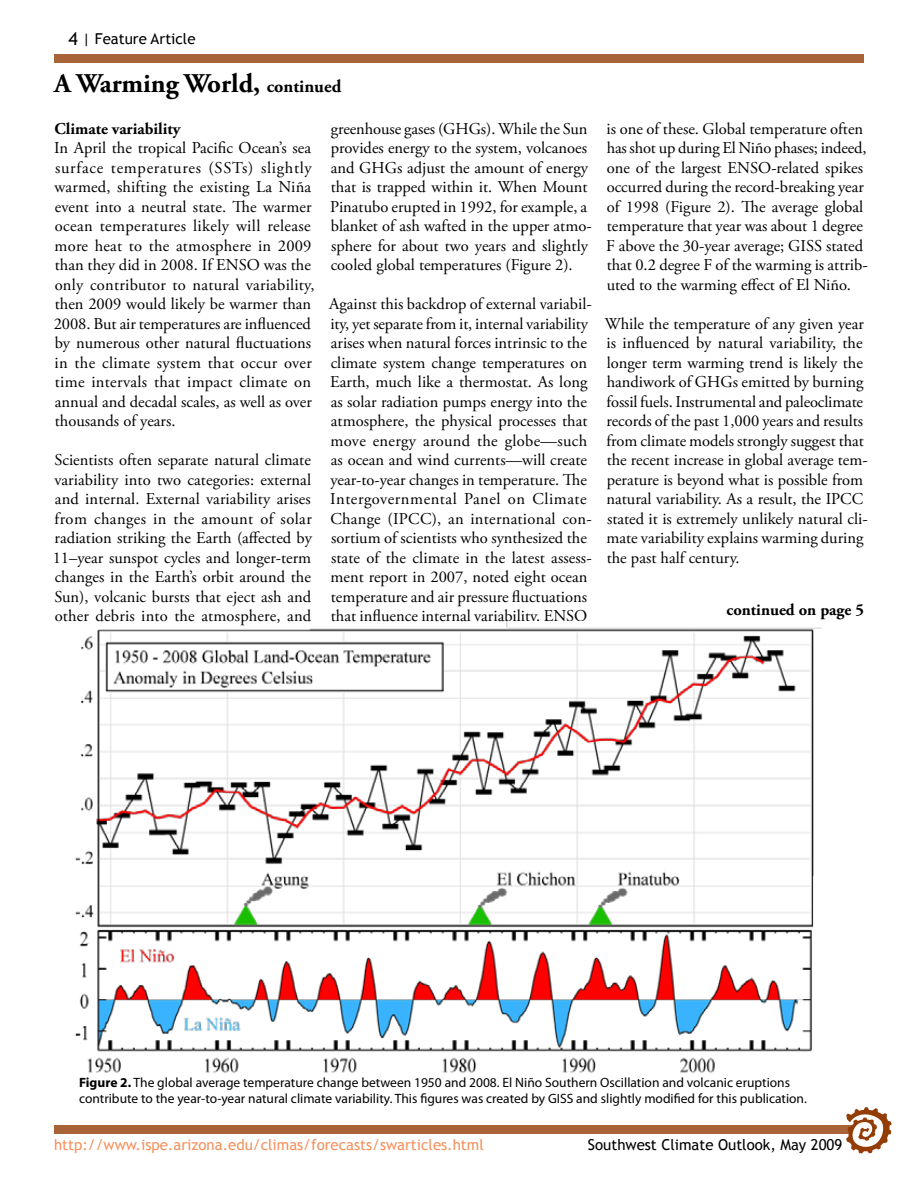
<style>
.page{position:relative;width:918px;height:1188px;background:#fff}
.page>*{position:absolute;margin:0;border:0;box-sizing:border-box;transform-origin:0 0}
.t1{font:700 27px "Adobe Garamond Pro";color:#000}
.t2{font:16.5px/19.5px "Adobe Garamond Pro";color:#000}
.t3{font:700 16.5px "Adobe Garamond Pro";color:#000}
.t4{font:15px "Trebuchet MS";color:#f6905d}
.t5{font:15px "Trebuchet MS";color:#000}
.t6{font:13.5px/16.2px "Myriad Pro";color:#000}
.s1{font-size:18px}
.s2{font-weight:700}
</style>
<div class="page">
<div style="left:54px;top:1125px;width:810px;height:9px;background:#a96338"></div>
<svg style="left:846px;top:1107px;width:46px;height:46px"></svg>
<div style="left:54px;top:54px;width:810px;height:9px;background:#a96338"></div>
<img style="left:75px;top:621px;width:747px;height:452px">
<p class="t5" style="left:69px;top:30px;width:129px"><span class="s1">4</span> | Feature Article</p>
<h1 class="t1" style="left:54px;top:67px;width:289px">A Warming World, <span class="s1">continued</span></h1>
<p class="t3" style="left:54px;top:119px;width:128px">Climate variability</p>
<p class="t2" style="left:54px;top:139px;width:262px">In April the tropical Pacific Ocean’s sea surface temperatures (SSTs) slightly warmed, shifting the existing La Niña event into a neutral state. The warmer ocean temperatures likely will release more heat to the atmosphere in 2009 than they did in 2008. If ENSO was the only contributor to natural variability, then 2009 would likely be warmer than 2008. But air temperatures are influenced by numerous other natural fluctuations in the climate system that occur over time intervals that impact climate on annual and decadal scales, as well as over thousands of years.</p>
<p class="t2" style="left:53px;top:451px;width:261px;text-align:justify">Scientists often separate natural climate variability into two categories: external and internal. External variability arises from changes in the amount of solar radiation striking the Earth (affected by 11–year sunspot cycles and longer-term changes in the Earth’s orbit around the Sun), volcanic bursts that eject ash and other debris into the atmosphere, and</p>
<p class="t2" style="left:330px;top:119px;width:263px">greenhouse gases (GHGs). While the Sun provides energy to the system, volcanoes and GHGs adjust the amount of energy that is trapped within it. When Mount Pinatubo erupted in 1992, for example, a blanket of ash wafted in the upper atmo&shy;sphere for about two years and slightly cooled global temperatures (Figure 2).</p>
<p class="t2" style="left:329px;top:295px;width:264px">Against this backdrop of external variabil&shy;ity, yet separate from it, internal variability arises when natural forces intrinsic to the climate system change temperatures on Earth, much like a thermostat. As long as solar radiation pumps energy into the atmosphere, the physical processes that move energy around the globe—such as ocean and wind currents—will create year-to-year changes in temperature. The Intergovernmental Panel on Climate Change (IPCC), an international con&shy;sortium of scientists who synthesized the state of the climate in the latest assess&shy;ment report in 2007, noted eight ocean temperature and air pressure fluctuations that influence internal variability. ENSO</p>
<p class="t2" style="left:606px;top:119px;width:263px">is one of these. Global temperature often has shot up during El Niño phases; indeed, one of the largest ENSO-related spikes occurred during the record-breaking year of 1998 (Figure 2). The average global temperature that year was about 1 degree F above the 30-year average; GISS stated that 0.2 degree F of the warming is attrib&shy;uted to the warming effect of El Niño.</p>
<p class="t2" style="left:605px;top:314px;width:264px">While the temperature of any given year is influenced by natural variability, the longer term warming trend is likely the handiwork of GHGs emitted by burning fossil fuels. Instrumental and paleoclimate records of the past 1,000 years and results from climate models strongly suggest that the recent increase in global average tem&shy;perature is beyond what is possible from natural variability. As a result, the IPCC stated it is extremely unlikely natural cli&shy;mate variability explains warming during the past half century.</p>
<p class="t3" style="left:727px;top:600px;width:139px">continued on page 5</p>
<p class="t6" style="left:79px;top:1074px;width:729px"><span class="s2">Figure 2.</span> The global average temperature change between 1950 and 2008. El Niño Southern Oscillation and volcanic eruptions contribute to the year-to-year natural climate variability. This figures was created by GISS and slightly modified for this publication.</p>
<p class="t4" style="left:54px;top:1135px;width:431px">http://www.ispe.arizona.edu/climas/forecasts/swarticles.html</p>
<p class="t5" style="left:588px;top:1135px;width:256px">Southwest Climate Outlook, May 2009</p>
</div>
